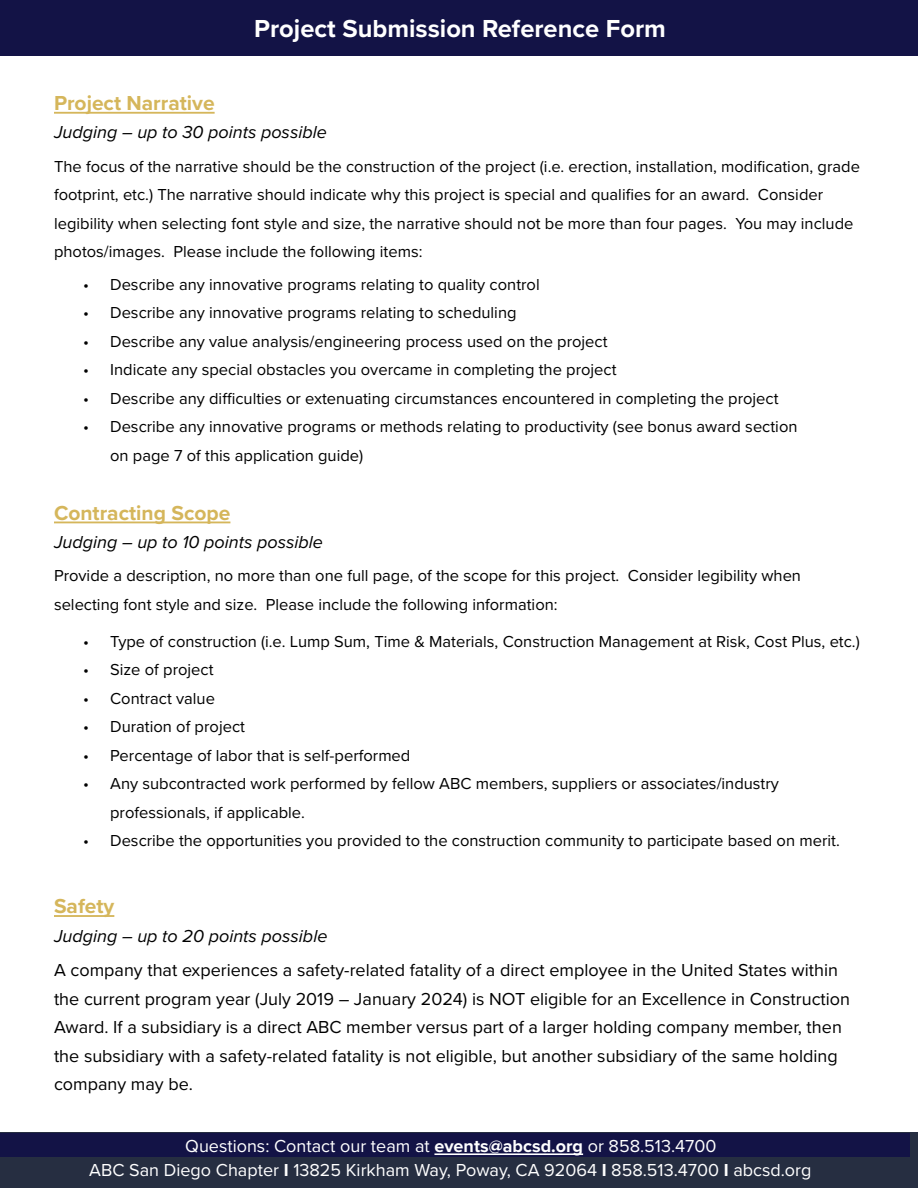
<style>
.page{position:relative;width:918px;height:1188px;background:#fff}
.page>*{position:absolute;margin:0;border:0;box-sizing:border-box;transform-origin:0 0}
.t1{font:700 25.5px "Proxima Nova";color:#fff}
.t2{font:700 21px "Proxima Nova";color:#d5b65b}
.t3{font:18px/28.5px "Proxima Nova";color:#000}
.t4{font:18px "Proxima Nova";color:#fff}
.t5{font:italic 18px "Proxima Nova";color:#000}
.t6{font:16.5px/28.5px "Proxima Nova";color:#000}
.s1{font-weight:700}
</style>
<div class="page">
<hr style="left:54px;top:112px;width:161px;height:2px;background:#d5b65b">
<hr style="left:54px;top:522px;width:176px;height:1px;background:#d5b65b">
<hr style="left:54px;top:915px;width:60px;height:2px;background:#d5b65b">
<div style="left:0;top:1133px;width:918px;height:55px;background:#262e41"></div>
<div style="left:0;top:1133px;width:910px;height:24px;background:#131346"></div>
<hr style="left:434px;top:1153px;width:149px;height:2px;background:#fff">
<div style="left:0;top:0;width:918px;height:55px;background:#131346"></div>
<p class="t1" style="left:254px;top:9px;width:413px">Project Submission Reference Form</p>
<p class="t2" style="left:54px;top:87px;width:162px">Project Narrative</p>
<p class="t5" style="left:54px;top:119px;width:274px">Judging – up to 30 points possible</p>
<p class="t6" style="left:54px;top:151px;width:807px">The focus of the narrative should be the construction of the project (i.e. erection, installation, modification, grade footprint, etc.) The narrative should indicate why this project is special and qualifies for an award. Consider legibility when selecting font style and size, the narrative should not be more than four pages. You may include photos/images. Please include the following items:</p>
<p class="t6" style="left:83px;top:269px;width:458px">• Describe any innovative programs relating to quality control</p>
<p class="t6" style="left:83px;top:298px;width:435px">• Describe any innovative programs relating to scheduling</p>
<p class="t6" style="left:83px;top:326px;width:526px">• Describe any value analysis/engineering process used on the project</p>
<p class="t6" style="left:83px;top:355px;width:535px">• Indicate any special obstacles you overcame in completing the project</p>
<p class="t6" style="left:83px;top:383px;width:697px">• Describe any difficulties or extenuating circumstances encountered in completing the project</p>
<p class="t6" style="left:110px;top:412px;width:689px;text-indent:-27px">• Describe any innovative programs or methods relating to productivity (see bonus award section on page 7 of this application guide)</p>
<p class="t2" style="left:54px;top:497px;width:178px">Contracting Scope</p>
<p class="t5" style="left:54px;top:529px;width:271px">Judging – up to 10 points possible</p>
<p class="t6" style="left:54px;top:561px;width:749px">Provide a description, no more than one full page, of the scope for this project. Consider legibility when selecting font style and size. Please include the following information:</p>
<p class="t6" style="left:83px;top:626px;width:778px">• Type of construction (i.e. Lump Sum, Time &amp; Materials, Construction Management at Risk, Cost Plus, etc.)</p>
<p class="t6" style="left:83px;top:655px;width:132px">• Size of project</p>
<p class="t6" style="left:83px;top:683px;width:133px">• Contract value</p>
<p class="t6" style="left:83px;top:712px;width:163px">• Duration of project</p>
<p class="t6" style="left:83px;top:740px;width:329px">• Percentage of labor that is self-performed</p>
<p class="t6" style="left:110px;top:769px;width:670px;text-indent:-27px">• Any subcontracted work performed by fellow ABC members, suppliers or associates/industry professionals, if applicable.</p>
<p class="t6" style="left:83px;top:826px;width:758px">• Describe the opportunities you provided to the construction community to participate based on merit.</p>
<p class="t2" style="left:54px;top:890px;width:62px">Safety</p>
<p class="t5" style="left:54px;top:922px;width:275px">Judging – up to 20 points possible</p>
<p class="t3" style="left:54px;top:955px;width:798px">A company that experiences a safety-related fatality of a direct employee in the United States within the current program year (July 2019 – January 2024) is NOT eligible for an Excellence in Construction Award. If a subsidiary is a direct ABC member versus part of a larger holding company member, then the subsidiary with a safety-related fatality is not eligible, but another subsidiary of the same holding company may be.</p>
<p class="t4" style="left:185px;top:1132px;width:533px">Questions: Contact our team at <span class="s1">events@abcsd.org</span> or 858.513.4700</p>
<p class="t4" style="left:89px;top:1157px;width:724px">ABC San Diego Chapter <span class="s1">I</span> 13825 Kirkham Way, Poway, CA 92064 <span class="s1">I</span> 858.513.4700 <span class="s1">I</span> abcsd.org</p>
</div>
